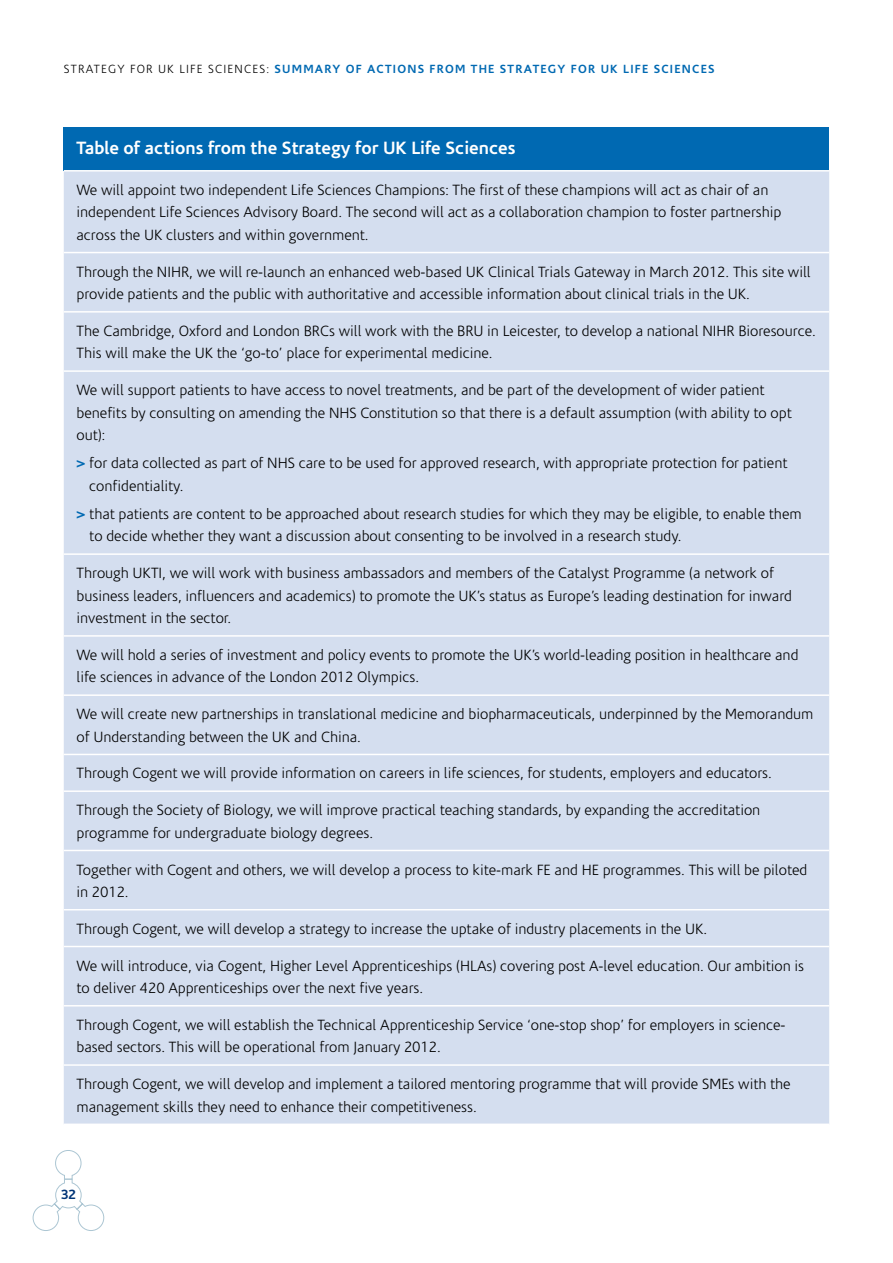
<style>
.page{position:relative;width:893px;height:1263px;background:#fff}
.page>*{position:absolute;margin:0;border:0;box-sizing:border-box;transform-origin:0 0}
.t1{font:700 18px "Corisande";color:#fff}
.t2{font:300 15px/22.5px "Corisande";color:#000}
.t3{font:700 13.5px "Corisande";color:#003477}
.t4{font:700 12px "Corisande";letter-spacing:.1em;color:#0069b2}
.s1{font-weight:300;color:#000}
.s2{font-weight:700;color:#0069b2}
</style>
<div class="page">
<svg style="left:32px;top:1150px;width:72px;height:81px"></svg>
<div style="left:64px;top:128px;width:765px;height:43px;background:#0069b2"></div>
<div style="left:64px;top:172px;width:765px;height:951px;background:#d4deef"></div>
<hr style="left:64px;top:252px;width:765px;height:1px;background:#fff">
<hr style="left:64px;top:311px;width:765px;height:2px;background:#fff">
<hr style="left:64px;top:370px;width:765px;height:2px;background:#fff">
<hr style="left:64px;top:553px;width:765px;height:2px;background:#fff">
<hr style="left:64px;top:635px;width:765px;height:2px;background:#fff">
<hr style="left:64px;top:694px;width:765px;height:2px;background:#fff">
<hr style="left:64px;top:754px;width:765px;height:1px;background:#fff">
<hr style="left:64px;top:790px;width:765px;height:2px;background:#fff">
<hr style="left:64px;top:850px;width:765px;height:1px;background:#fff">
<hr style="left:64px;top:909px;width:765px;height:1px;background:#fff">
<hr style="left:64px;top:946px;width:765px;height:1px;background:#fff">
<hr style="left:64px;top:1005px;width:765px;height:1px;background:#fff">
<hr style="left:64px;top:1064px;width:765px;height:2px;background:#fff">
<hr style="left:64px;top:170px;width:765px;height:2px;background:#fff">
<p class="t4" style="left:64px;top:62px;width:652px"><span class="s1">STRATEGY FOR UK LIFE SCIENCES:</span> SUMMARY OF ACTIONS FROM THE STRATEGY FOR UK LIFE SCIENCES</p>
<p class="t1" style="left:77px;top:137px;width:441px">Table of actions from the Strategy for UK Life Sciences</p>
<p class="t2" style="left:77px;top:179px;width:706px">We will appoint two independent Life Sciences Champions: The first of these champions will act as chair of an independent Life Sciences Advisory Board. The second will act as a collaboration champion to foster partnership across the UK clusters and within government.</p>
<p class="t2" style="left:77px;top:261px;width:736px">Through the NIHR, we will re-launch an enhanced web-based UK Clinical Trials Gateway in March 2012. This site will provide patients and the public with authoritative and accessible information about clinical trials in the UK.</p>
<p class="t2" style="left:77px;top:320px;width:741px">The Cambridge, Oxford and London BRCs will work with the BRU in Leicester, to develop a national NIHR Bioresource.<br>This will make the UK the ‘go-to’ place for experimental medicine.</p>
<p class="t2" style="left:77px;top:379px;width:717px">We will support patients to have access to novel treatments, and be part of the development of wider patient benefits by consulting on amending the NHS Constitution so that there is a default assumption (with ability to opt out):</p>
<p class="t2" style="left:89px;top:452px;width:700px;text-indent:-13px"><span class="s2">&gt;</span> for data collected as part of NHS care to be used for approved research, with appropriate protection for patient confidentiality.</p>
<p class="t2" style="left:89px;top:503px;width:714px;text-indent:-13px"><span class="s2">&gt;</span> that patients are content to be approached about research studies for which they may be eligible, to enable them to decide whether they want a discussion about consenting to be involved in a research study.</p>
<p class="t2" style="left:77px;top:562px;width:717px">Through UKTI, we will work with business ambassadors and members of the Catalyst Programme (a network of business leaders, influencers and academics) to promote the UK’s status as Europe’s leading destination for inward investment in the sector.</p>
<p class="t2" style="left:77px;top:644px;width:723px">We will hold a series of investment and policy events to promote the UK’s world-leading position in healthcare and life sciences in advance of the London 2012 Olympics.</p>
<p class="t2" style="left:77px;top:703px;width:738px">We will create new partnerships in translational medicine and biopharmaceuticals, underpinned by the Memorandum of Understanding between the UK and China.</p>
<p class="t2" style="left:77px;top:762px;width:697px">Through Cogent we will provide information on careers in life sciences, for students, employers and educators.</p>
<p class="t2" style="left:77px;top:799px;width:685px">Through the Society of Biology, we will improve practical teaching standards, by expanding the accreditation programme for undergraduate biology degrees.</p>
<p class="t2" style="left:77px;top:859px;width:732px">Together with Cogent and others, we will develop a process to kite-mark FE and HE programmes. This will be piloted in 2012.</p>
<p class="t2" style="left:77px;top:918px;width:632px">Through Cogent, we will develop a strategy to increase the uptake of industry placements in the UK.</p>
<p class="t2" style="left:77px;top:955px;width:729px">We will introduce, via Cogent, Higher Level Apprenticeships (HLAs) covering post A-level education. Our ambition is to deliver 420 Apprenticeships over the next five years.</p>
<p class="t2" style="left:77px;top:1014px;width:711px">Through Cogent, we will establish the Technical Apprenticeship Service ‘one-stop shop’ for employers in science&shy;based sectors. This will be operational from January 2012.</p>
<p class="t2" style="left:77px;top:1073px;width:716px">Through Cogent, we will develop and implement a tailored mentoring programme that will provide SMEs with the management skills they need to enhance their competitiveness.</p>
<p class="t3" style="left:61px;top:1187px;width:16px">32</p>
</div>
